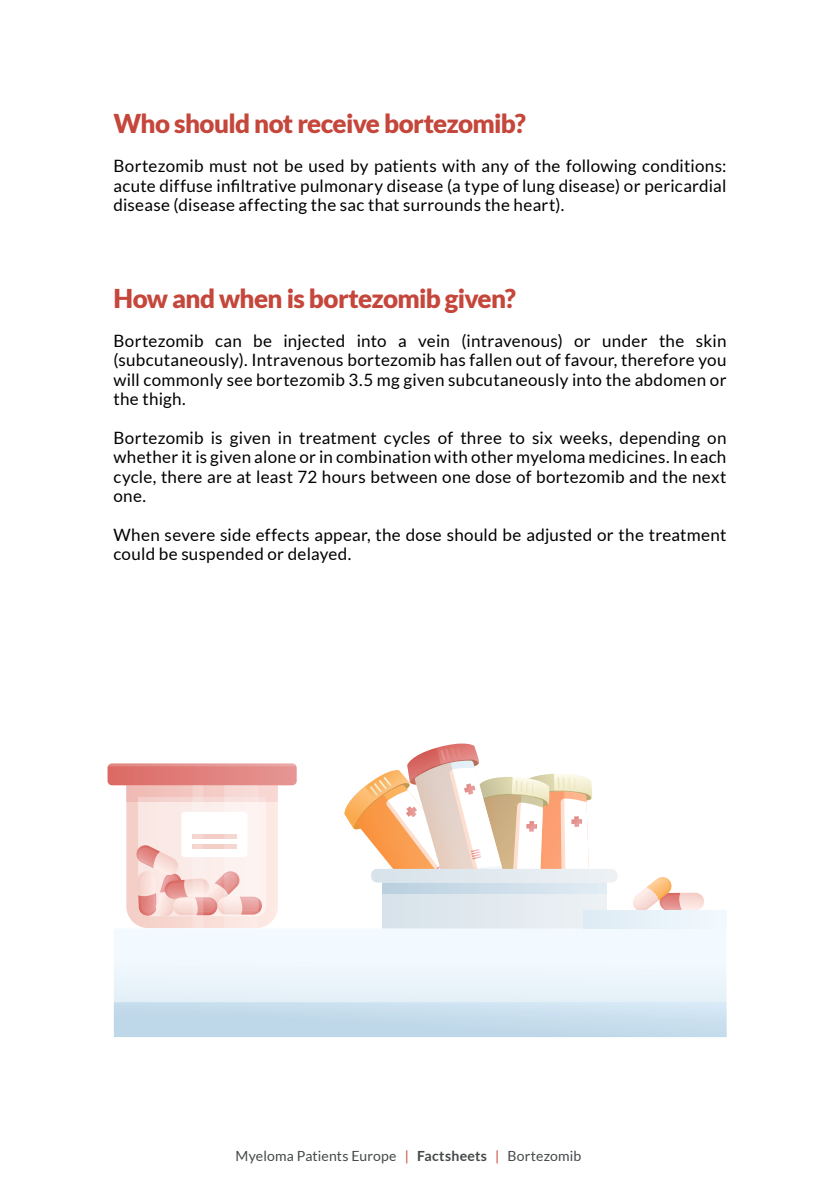
<style>
.page{position:relative;width:840px;height:1191px;background:#fff}
.page>*{position:absolute;margin:0;border:0;box-sizing:border-box;transform-origin:0 0}
.t1{font:900 26px "Lato";letter-spacing:-.025em;color:#c5463b}
.t2{font:17px/19.4px "Lato";letter-spacing:.015em;color:#000;text-align:justify}
.t3{font:14px "Lato";letter-spacing:.01em;color:#444849}
.s1{color:#c5463b}
.s2{font-weight:700}
</style>
<div class="page">
<svg style="left:633px;top:877px;width:70px;height:33px"></svg>
<svg style="left:107px;top:763px;width:189px;height:165px"></svg>
<svg style="left:344px;top:743px;width:273px;height:185px"></svg>
<svg style="left:382px;top:883px;width:224px;height:10px;background:#cddde9"></svg>
<svg style="left:114px;top:928px;width:612px;height:74px"></svg>
<div style="left:583px;top:910px;width:143px;height:18px;background:#e8f2f9"></div>
<svg style="left:114px;top:1002px;width:612px;height:35px;background:#c5dcec"></svg>
<h1 class="t1" style="left:113px;top:109px;width:413px">Who should not receive bortezomib?</h1>
<p class="t2" style="left:113px;top:156px;width:614px">Bortezomib must not be used by patients with any of the following conditions: acute diffuse infiltrative pulmonary disease (a type of lung disease) or pericardial disease (disease affecting the sac that surrounds the heart).</p>
<h1 class="t1" style="left:113px;top:283px;width:404px">How and when is bortezomib given?</h1>
<p class="t2" style="left:113px;top:331px;width:614px">Bortezomib can be injected into a vein (intravenous) or under the skin (subcutaneously). Intravenous bortezomib has fallen out of favour, therefore you will commonly see bortezomib 3.5 mg given subcutaneously into the abdomen or the thigh.</p>
<p class="t2" style="left:113px;top:428px;width:614px">Bortezomib is given in treatment cycles of three to six weeks, depending on whether it is given alone or in combination with other myeloma medicines. In each cycle, there are at least 72 hours between one dose of bortezomib and the next one.</p>
<p class="t2" style="left:113px;top:525px;width:614px">When severe side effects appear, the dose should be adjusted or the treatment could be suspended or delayed.</p>
<p class="t3" style="left:235px;top:1148px;width:347px">Myeloma Patients Europe <span class="s1">|</span> <span class="s2">Factsheets</span> <span class="s1">|</span> Bortezomib</p>
</div>
